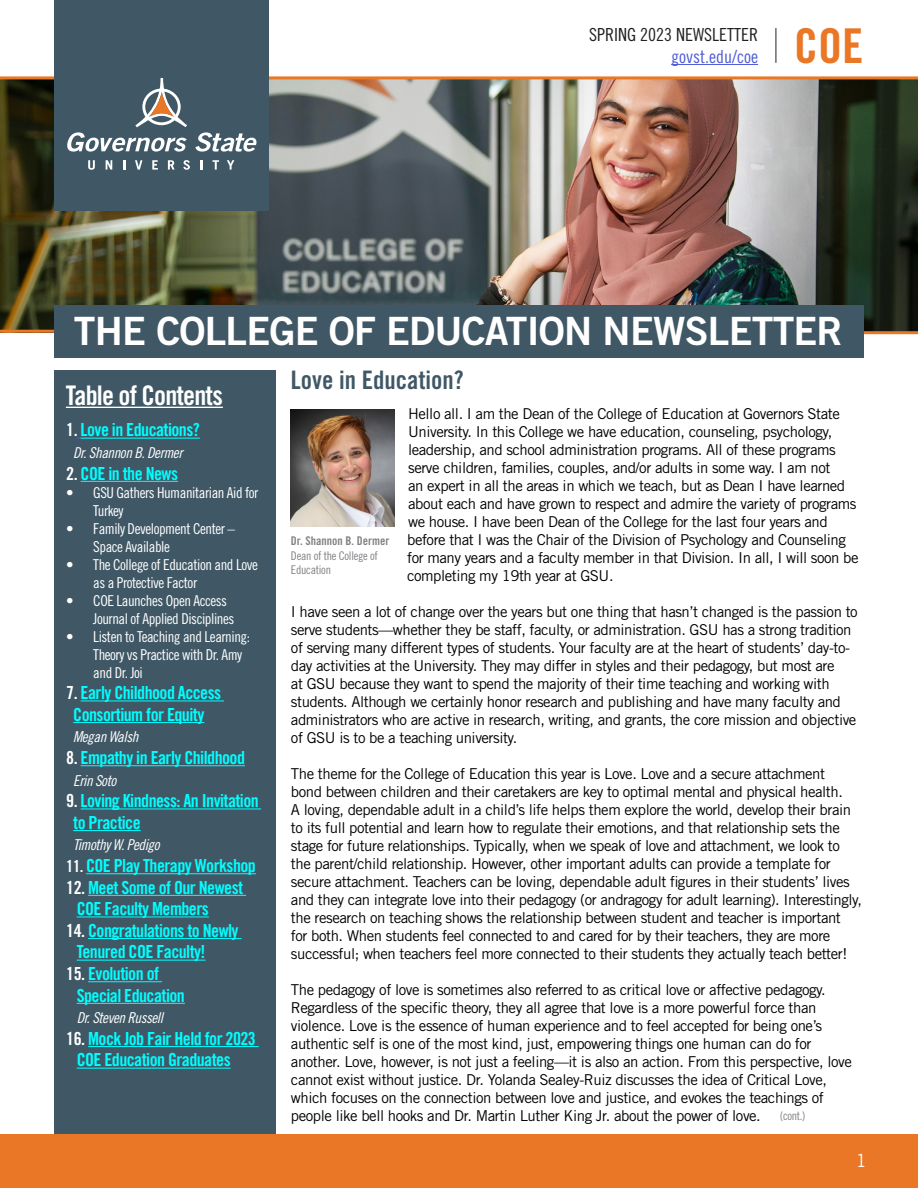
<style>
.page{position:relative;width:918px;height:1188px;background:#fff}
.page>*{position:absolute;margin:0;border:0;box-sizing:border-box;transform-origin:0 0}
.t1{font:48px "Trade Gothic LT Std Bd Cn 20";color:#e97726}
.t2{font:39px "Trade Gothic LT Std Bd 2";letter-spacing:-.02em;color:#fff}
.t3{font:27px "Trade Gothic LT Std Bd Cn 20";letter-spacing:-.03em;color:#fff}
.t4{font:25.5px "Trade Gothic LT Std Bd Cn 20";color:#405866}
.t5{font:18px/21.6px "Trade Gothic LT Std Bd Cn 20";letter-spacing:-.03em;color:#0ff}
.t6{font:18px "Trade Gothic LT Std Cn 18";color:#231f20}
.t7{font:18px "Trade Gothic LT Std Cn 18";color:#4f5cd6}
.t8{font:18px "Trade Gothic LT Std";color:#fff}
.t9{font:15px/18px "Trade Gothic LT Std";letter-spacing:-.03em;color:#000}
.t10{font:15px/18px "Trade Gothic LT Std Cn 18";letter-spacing:-.03em;color:#fff}
.t11{font:15px "Trade Gothic LT Std Cn 18 Obl";letter-spacing:-.03em;color:#fff}
.t12{font:12px/14.4px "Trade Gothic LT Std Cn 18";letter-spacing:-.02em;color:#808285}
.t13{font:12px "Trade Gothic LT Std Bd Cn 20";color:#808285}
.s1{color:#fff}
.s2{font-size:16.5px;color:#fff}
</style>
<div class="page">
<div style="left:54px;top:371px;width:221px;height:797px;background:#405866"></div>
<img style="left:0;top:79px;width:918px;height:252px">
<hr style="left:0;top:76px;width:918px;height:3px;background:#e97726">
<div style="left:54px;top:0;width:215px;height:211px;background:#405866"></div>
<div style="left:54px;top:305px;width:810px;height:52px;background:#405866"></div>
<hr style="left:671px;top:64px;width:87px;height:1px;background:#4f5cd6">
<hr style="left:776px;top:28px;width:1px;height:35px;background:#231f20">
<hr style="left:0;top:330px;width:54px;height:3px;background:#e97726">
<hr style="left:864px;top:331px;width:54px;height:3px;background:#e97726">
<hr style="left:66px;top:407px;width:157px;height:1px;background:#fff">
<img style="left:291px;top:409px;width:104px;height:117px">
<svg style="left:195px;top:132px;width:62px;height:20px"></svg>
<svg style="left:88px;top:160px;width:7px;height:10px"></svg>
<svg style="left:106px;top:160px;width:6px;height:10px"></svg>
<svg style="left:123px;top:160px;width:3px;height:10px"></svg>
<svg style="left:135px;top:160px;width:7px;height:10px"></svg>
<svg style="left:152px;top:160px;width:6px;height:10px"></svg>
<svg style="left:168px;top:160px;width:7px;height:10px"></svg>
<svg style="left:183px;top:160px;width:7px;height:10px"></svg>
<svg style="left:200px;top:160px;width:3px;height:10px"></svg>
<svg style="left:213px;top:160px;width:6px;height:10px"></svg>
<svg style="left:227px;top:160px;width:7px;height:10px"></svg>
<svg style="left:67px;top:78px;width:120px;height:74px"></svg>
<hr style="left:81px;top:438px;width:119px;height:1px;background:#0ff">
<hr style="left:81px;top:481px;width:97px;height:1px;background:#0ff">
<hr style="left:81px;top:701px;width:143px;height:1px;background:#0ff">
<hr style="left:73px;top:722px;width:131px;height:1px;background:#0ff">
<hr style="left:81px;top:765px;width:164px;height:1px;background:#0ff">
<hr style="left:81px;top:809px;width:180px;height:1px;background:#0ff">
<hr style="left:73px;top:830px;width:68px;height:1px;background:#0ff">
<hr style="left:86px;top:873px;width:170px;height:1px;background:#0ff">
<hr style="left:88px;top:895px;width:158px;height:1px;background:#0ff">
<hr style="left:77px;top:917px;width:132px;height:1px;background:#0ff">
<hr style="left:88px;top:938px;width:154px;height:1px;background:#0ff">
<hr style="left:77px;top:960px;width:129px;height:1px;background:#0ff">
<hr style="left:88px;top:981px;width:74px;height:1px;background:#0ff">
<hr style="left:77px;top:1003px;width:108px;height:1px;background:#0ff">
<hr style="left:88px;top:1046px;width:171px;height:1px;background:#0ff">
<hr style="left:77px;top:1068px;width:154px;height:1px;background:#0ff">
<div style="left:0;top:1134px;width:918px;height:54px;background:#e97726"></div>
<p class="t6" style="left:589px;top:24px;width:170px">SPRING 2023 NEWSLETTER</p>
<p class="t7" style="left:671px;top:46px;width:88px">govst.edu/coe</p>
<p class="t1" style="left:794px;top:16px;width:71px">COE</p>
<p class="t2" style="left:74px;top:307px;width:770px">THE COLLEGE OF EDUCATION NEWSLETTER</p>
<p class="t4" style="left:291px;top:365px;width:174px">Love in Education?</p>
<p class="t9" style="left:407px;top:405px;width:453px">Hello all. I am the Dean of the College of Education at Governors State University. In this College we have education, counseling, psychology, leadership, and school administration programs. All of these programs serve children, families, couples, and/or adults in some way. I am not<br>an expert in all the areas in which we teach, but as Dean I have learned about each and have grown to respect and admire the variety of programs we house. I have been Dean of the College for the last four years and before that I was the Chair of the Division of Psychology and Counseling for many years and a faculty member in that Division. In all, I will soon be completing my 19th year at GSU.</p>
<p class="t9" style="left:291px;top:603px;width:568px">I have seen a lot of change over the years but one thing that hasn’t changed is the passion to serve students—whether they be staff, faculty, or administration. GSU has a strong tradition of serving many different types of students. Your faculty are at the heart of students’ day-to&shy;day activities at the University. They may differ in styles and their pedagogy, but most are<br>at GSU because they want to spend the majority of their time teaching and working with students. Although we certainly honor research and publishing and have many faculty and administrators who are active in research, writing, and grants, the core mission and objective of GSU is to be a teaching university.</p>
<p class="t9" style="left:291px;top:765px;width:572px">The theme for the College of Education this year is Love. Love and a secure attachment<br>bond between children and their caretakers are key to optimal mental and physical health.<br>A loving, dependable adult in a child’s life helps them explore the world, develop their brain to its full potential and learn how to regulate their emotions, and that relationship sets the stage for future relationships. Typically, when we speak of love and attachment, we look to the parent/child relationship. However, other important adults can provide a template for secure attachment. Teachers can be loving, dependable adult figures in their students’ lives and they can integrate love into their pedagogy (or andragogy for adult learning). Interestingly, the research on teaching shows the relationship between student and teacher is important<br>for both. When students feel connected to and cared for by their teachers, they are more successful; when teachers feel more connected to their students they actually teach better!</p>
<p class="t9" style="left:291px;top:981px;width:562px">The pedagogy of love is sometimes also referred to as critical love or affective pedagogy.<br>Regardless of the specific theory, they all agree that love is a more powerful force than violence. Love is the essence of human experience and to feel accepted for being one’s authentic self is one of the most kind, just, empowering things one human can do for another. Love, however, is not just a feeling—it is also an action. From this perspective, love cannot exist without justice. Dr. Yolanda Sealey-Ruiz discusses the idea of Critical Love, which focuses on the connection between love and justice, and evokes the teachings of people like bell hooks and Dr. Martin Luther King Jr. about the power of love.</p>
<p class="t3" style="left:66px;top:379px;width:158px">Table of Contents</p>
<p class="t5" style="left:66px;top:419px;width:135px"><span class="s1">1.</span> Love in Educations?</p>
<p class="t11" style="left:73px;top:444px;width:111px">Dr. Shannon B. Dermer</p>
<p class="t5" style="left:66px;top:462px;width:113px"><span class="s1">2.</span> COE in the News</p>
<p class="t10" style="left:93px;top:483px;width:167px;text-indent:-27px">• GSU Gathers Humanitarian Aid for<br>Turkey</p>
<p class="t10" style="left:93px;top:519px;width:143px;text-indent:-27px">• Family Development Center –<br>Space Available</p>
<p class="t10" style="left:93px;top:555px;width:166px;text-indent:-27px">• The College of Education and Love as a Protective Factor</p>
<p class="t10" style="left:93px;top:591px;width:143px;text-indent:-27px">• COE Launches Open Access<br>Journal of Applied Disciplines</p>
<p class="t10" style="left:93px;top:627px;width:158px;text-indent:-27px">• Listen to Teaching and Learning:<br>Theory vs Practice with Dr. Amy and Dr. Joi</p>
<p class="t5" style="left:66px;top:682px;width:156px;text-align:center"><span class="s1">7.</span> Early Childhood Access<br>Consortium for Equity</p>
<p class="t11" style="left:73px;top:728px;width:67px">Megan Walsh</p>
<p class="t5" style="left:66px;top:747px;width:180px"><span class="s1">8.</span> Empathy in Early Childhood</p>
<p class="t11" style="left:73px;top:771px;width:45px">Erin Soto</p>
<p class="t5" style="left:73px;top:790px;width:187px;text-indent:-7px"><span class="s1">9.</span> Loving Kindness: An Invitation to Practice</p>
<p class="t11" style="left:73px;top:836px;width:88px">Timothy W. Pedigo</p>
<p class="t5" style="left:66px;top:855px;width:191px"><span class="s2">11.</span> COE Play Therapy Workshop</p>
<p class="t5" style="left:77px;top:876px;width:168px;text-indent:-10px"><span class="s1">12.</span> Meet Some of Our Newest<br>COE Faculty Members</p>
<p class="t5" style="left:77px;top:919px;width:163px;text-indent:-10px"><span class="s1">14.</span> Congratulations to Newly<br>Tenured COE Faculty!</p>
<p class="t5" style="left:77px;top:963px;width:110px;text-indent:-10px"><span class="s1">15.</span> Evolution of<br>Special Education</p>
<p class="t11" style="left:77px;top:1009px;width:88px">Dr. Steven Russell</p>
<p class="t5" style="left:77px;top:1027px;width:181px;text-indent:-10px"><span class="s1">16.</span> Mock Job Fair Held for 2023<br>COE Education Graduates</p>
<p class="t13" style="left:291px;top:534px;width:100px">Dr. Shannon B. Dermer</p>
<p class="t12" style="left:291px;top:548px;width:88px">Dean of the College of<br>Education</p>
<p class="t12" style="left:780px;top:1109px;width:27px">(cont.)</p>
<p class="t8" style="left:856px;top:1150px;width:12px">1</p>
</div>
